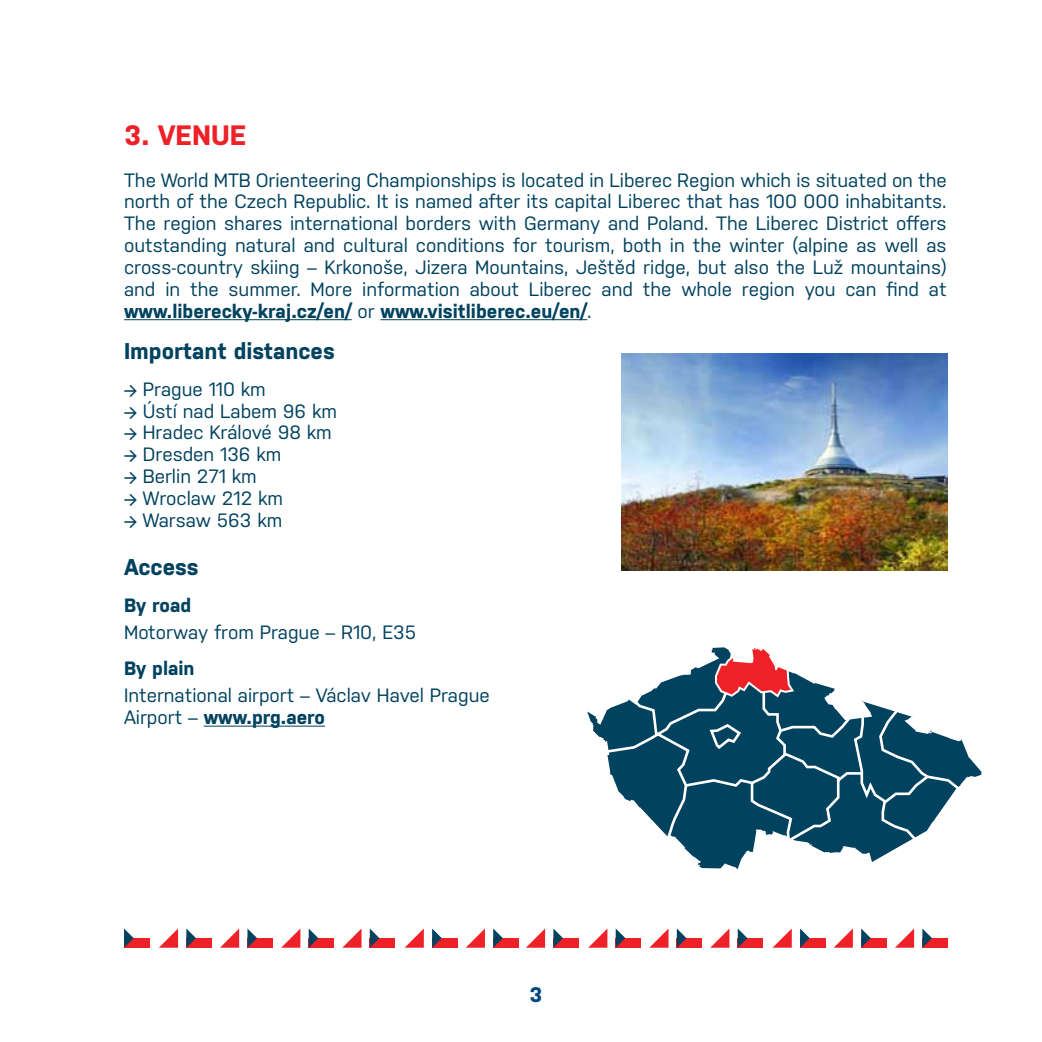
<style>
.page{position:relative;width:1042px;height:1042px;background:#fff}
.page>*{position:absolute;margin:0;border:0;box-sizing:border-box;transform-origin:0 0}
.t1{font:700 28px "Nudista";color:#ed2127}
.t2{font:700 22.75px "Nudista";color:#01425f}
.t3{font:700 21px "Nudista";color:#00467f}
.t4{font:19.25px/21.9px "Nudista";color:#01425f;text-align:justify}
.t5{font:700 19.25px "Nudista";color:#01425f}
.s1{font-weight:700}
</style>
<div class="page">
<div style="left:124px;top:938px;width:25px;height:9px;background:#ed2127"></div>
<svg style="left:124px;top:928px;width:10px;height:19px"></svg>
<div style="left:247px;top:938px;width:26px;height:9px;background:#ed2127"></div>
<svg style="left:220px;top:928px;width:19px;height:19px"></svg>
<svg style="left:247px;top:928px;width:10px;height:19px"></svg>
<div style="left:186px;top:938px;width:26px;height:9px;background:#ed2127"></div>
<svg style="left:159px;top:928px;width:19px;height:19px"></svg>
<svg style="left:186px;top:928px;width:10px;height:19px"></svg>
<div style="left:370px;top:938px;width:25px;height:9px;background:#ed2127"></div>
<svg style="left:343px;top:929px;width:18px;height:18px"></svg>
<svg style="left:370px;top:928px;width:9px;height:19px"></svg>
<div style="left:309px;top:938px;width:25px;height:9px;background:#ed2127"></div>
<svg style="left:282px;top:929px;width:18px;height:18px"></svg>
<svg style="left:309px;top:929px;width:9px;height:18px"></svg>
<div style="left:493px;top:938px;width:25px;height:9px;background:#ed2127"></div>
<svg style="left:466px;top:928px;width:19px;height:19px"></svg>
<svg style="left:493px;top:928px;width:10px;height:19px"></svg>
<div style="left:432px;top:938px;width:25px;height:9px;background:#ed2127"></div>
<svg style="left:405px;top:928px;width:19px;height:19px"></svg>
<svg style="left:432px;top:928px;width:10px;height:19px"></svg>
<div style="left:553px;top:938px;width:26px;height:9px;background:#ed2127"></div>
<svg style="left:526px;top:928px;width:19px;height:19px"></svg>
<svg style="left:553px;top:928px;width:10px;height:19px"></svg>
<div style="left:677px;top:938px;width:25px;height:9px;background:#ed2127"></div>
<svg style="left:650px;top:929px;width:18px;height:18px"></svg>
<svg style="left:677px;top:928px;width:9px;height:19px"></svg>
<div style="left:616px;top:938px;width:25px;height:9px;background:#ed2127"></div>
<svg style="left:589px;top:929px;width:18px;height:18px"></svg>
<svg style="left:616px;top:929px;width:9px;height:18px"></svg>
<div style="left:738px;top:938px;width:25px;height:9px;background:#ed2127"></div>
<svg style="left:711px;top:929px;width:18px;height:18px"></svg>
<svg style="left:738px;top:929px;width:9px;height:18px"></svg>
<div style="left:861px;top:938px;width:25px;height:9px;background:#ed2127"></div>
<svg style="left:834px;top:928px;width:19px;height:19px"></svg>
<svg style="left:861px;top:928px;width:10px;height:19px"></svg>
<div style="left:800px;top:938px;width:25px;height:9px;background:#ed2127"></div>
<svg style="left:773px;top:928px;width:19px;height:19px"></svg>
<svg style="left:800px;top:928px;width:9px;height:19px"></svg>
<div style="left:922px;top:938px;width:25px;height:9px;background:#ed2127"></div>
<svg style="left:895px;top:928px;width:19px;height:19px"></svg>
<svg style="left:922px;top:928px;width:10px;height:19px"></svg>
<hr style="left:124px;top:319px;width:228px;height:1px;background:#01425f">
<hr style="left:380px;top:319px;width:207px;height:1px;background:#01425f">
<hr style="left:204px;top:725px;width:121px;height:1px;background:#01425f">
<img style="left:621px;top:353px;width:326px;height:217px">
<svg style="left:587px;top:647px;width:395px;height:222px"></svg>
<svg style="left:715px;top:647px;width:79px;height:42px"></svg>
<svg style="left:601px;top:689px;width:364px;height:157px"></svg>
<h1 class="t1" style="left:124px;top:119px;width:124px">3. VENUE</h1>
<p class="t4" style="left:124px;top:169px;width:824px">The World MTB Orienteering Championships is located in Liberec Region which is situated on the north of the Czech Republic. It is named after its capital Liberec that has 100 000 inhabitants.<br>The region shares international borders with Germany and Poland. The Liberec District offers outstanding natural and cultural conditions for tourism, both in the winter (alpine as well as cross-country skiing – Krkonoše, Jizera Mountains, Ještěd ridge, but also the Luž mountains) and in the summer. More information about Liberec and the whole region you can find at <span class="s1">www.liberecky-kraj.cz/en/</span> or <span class="s1">www.visitliberec.eu/en/</span>.</p>
<p class="t2" style="left:124px;top:338px;width:212px">Important distances</p>
<p class="t4" style="left:124px;top:378px;width:143px">→ Prague 110 km</p>
<p class="t4" style="left:124px;top:400px;width:214px">→ Ústí nad Labem 96 km</p>
<p class="t4" style="left:124px;top:422px;width:209px">→ Hradec Králové 98 km</p>
<p class="t4" style="left:124px;top:443px;width:159px">→ Dresden 136 km</p>
<p class="t4" style="left:124px;top:465px;width:134px">→ Berlin 271 km</p>
<p class="t4" style="left:124px;top:487px;width:160px">→ Wroclaw 212 km</p>
<p class="t4" style="left:124px;top:509px;width:160px">→ Warsaw 563 km</p>
<p class="t2" style="left:124px;top:554px;width:76px">Access</p>
<p class="t5" style="left:124px;top:594px;width:69px">By road</p>
<p class="t4" style="left:124px;top:621px;width:294px">Motorway from Prague – R10, E35</p>
<p class="t5" style="left:124px;top:658px;width:72px">By plain</p>
<p class="t4" style="left:124px;top:684px;width:367px">International airport – Václav Havel Prague<br>Airport – <span class="s1">www.prg.aero</span></p>
<p class="t3" style="left:529px;top:982px;width:14px">3</p>
</div>
